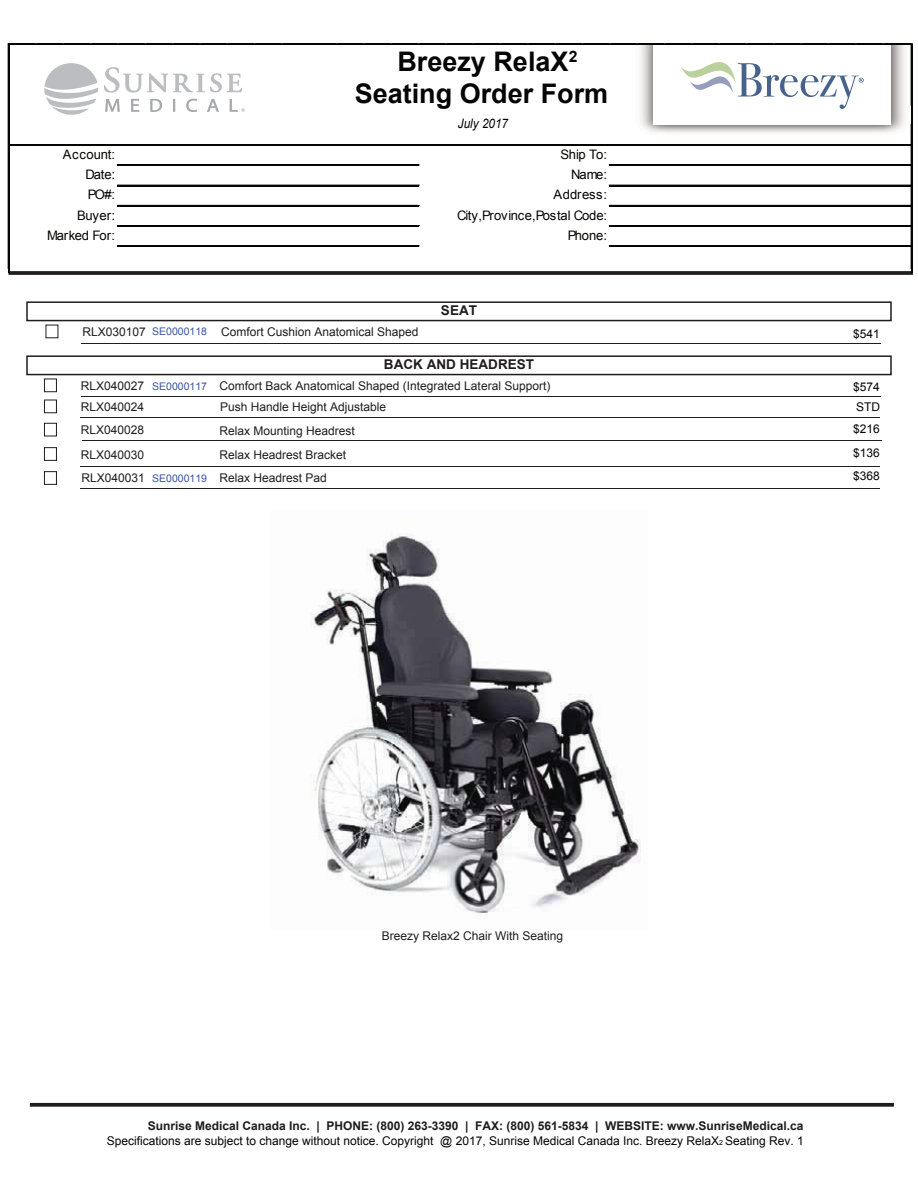
<style>
.page{position:relative;width:918px;height:1188px;background:#fff}
.page>*{position:absolute;margin:0;border:0;box-sizing:border-box;transform-origin:0 0}
.t1{font:700 27px/32.4px "Arial";color:#040504;text-align:center}
.t2{font:700 15.75px "Arial";color:#040504}
.t3{font:700 13.5px "Arial";color:#1f1d1e}
.t4{font:13.05px/20.2px "Arial";letter-spacing:-.01em;color:#050504;text-align:right}
.t5{font:13.05px "Arial";letter-spacing:.01em;color:#050504}
.t6{font:italic 13.05px "Arial";color:#050504;scale:.9 1}
.t7{font:13.05px "Arial";letter-spacing:.015em;color:#050504}
.t8{font:12px/24.3px "Arial";color:#1f1d1e}
.t9{font:12px/20.2px "Arial";color:#040504}
.t10{font:700 12px "Arial";color:#1e1c1d}
.t11{font:10.5px "Arial";color:#3a54a4}
.s1{font-size:7.05px}
</style>
<div class="page">
<img style="left:640px;top:43px;width:273px;height:103px">
<div style="left:653px;top:43px;width:237px;height:82px;background:#fff"></div>
<svg style="left:680px;top:62px;width:184px;height:47px"></svg>
<svg style="left:44px;top:63px;width:54px;height:52px"></svg>
<svg style="left:104px;top:67px;width:138px;height:26px"></svg>
<svg style="left:105px;top:99px;width:15px;height:13px"></svg>
<svg style="left:131px;top:99px;width:8px;height:13px"></svg>
<svg style="left:150px;top:99px;width:12px;height:13px"></svg>
<svg style="left:173px;top:99px;width:2px;height:13px"></svg>
<svg style="left:186px;top:99px;width:11px;height:13px"></svg>
<svg style="left:207px;top:99px;width:12px;height:13px"></svg>
<svg style="left:230px;top:99px;width:15px;height:13px"></svg>
<div style="left:44px;top:379px;width:13px;height:13px;border:1px solid #1f1d1e"></div>
<div style="left:44px;top:400px;width:13px;height:13px;border:1px solid #1f1d1e"></div>
<div style="left:44px;top:423px;width:13px;height:13px;border:1px solid #1f1d1e"></div>
<div style="left:44px;top:447px;width:13px;height:14px;border:1px solid #1f1d1e"></div>
<div style="left:44px;top:471px;width:13px;height:14px;border:1px solid #1f1d1e"></div>
<hr style="left:81px;top:397px;width:800px;height:1px;background:#1f1d1e">
<hr style="left:81px;top:418px;width:799px;height:1px;background:#1f1d1e">
<hr style="left:82px;top:440px;width:800px;height:1px;background:#1f1d1e">
<hr style="left:80px;top:466px;width:800px;height:1px;background:#1f1d1e">
<hr style="left:80px;top:489px;width:800px;height:1px;background:#1f1d1e">
<hr style="left:81px;top:343px;width:800px;height:1px;background:#1f1d1e">
<img style="left:310px;top:534px;width:331px;height:381px">
<div style="left:26px;top:301px;width:866px;height:20px;border:2px solid #1f1d1e"></div>
<div style="left:26px;top:355px;width:866px;height:20px;border:2px solid #1f1d1e"></div>
<svg style="left:8px;top:271px;width:905px;height:4px;background:#2c2a2b"></svg>
<hr style="left:9px;top:43px;width:903px;height:2px;background:#050504">
<hr style="left:911px;top:45px;width:1px;height:90px;background:#050504">
<hr style="left:9px;top:144px;width:903px;height:1px;background:#050504">
<hr style="left:9px;top:145px;width:903px;height:1px;background:#050504">
<hr style="left:117px;top:165px;width:302px;height:1px;background:#050504">
<hr style="left:609px;top:165px;width:303px;height:1px;background:#050504">
<hr style="left:117px;top:185px;width:302px;height:1px;background:#050504">
<hr style="left:609px;top:185px;width:303px;height:1px;background:#050504">
<hr style="left:117px;top:205px;width:302px;height:2px;background:#050504">
<hr style="left:609px;top:205px;width:303px;height:2px;background:#050504">
<hr style="left:117px;top:225px;width:302px;height:1px;background:#050504">
<hr style="left:117px;top:226px;width:302px;height:1px;background:#050504">
<hr style="left:609px;top:225px;width:303px;height:1px;background:#050504">
<hr style="left:609px;top:226px;width:303px;height:1px;background:#050504">
<hr style="left:117px;top:246px;width:302px;height:1px;background:#050504">
<hr style="left:609px;top:246px;width:303px;height:1px;background:#050504">
<hr style="left:8px;top:43px;width:1px;height:230px;background:#050504">
<hr style="left:911px;top:124px;width:1px;height:149px;background:#050504">
<svg style="left:30px;top:1103px;width:864px;height:4px;background:#302d2e"></svg>
<h2 class="t2" style="left:569px;top:46px;width:10px">2</h2>
<h1 class="t1" style="left:355px;top:46px;width:255px">Breezy RelaX<br>Seating Order Form</h1>
<p class="t6" style="left:458px;top:115px;width:57px">July 2017</p>
<p class="t7" style="left:63px;top:145px;width:54px">Account:</p>
<p class="t4" style="left:561px;top:144px;width:48px">Ship To:</p>
<p class="t4" style="left:85px;top:164px;width:31px">Date:</p>
<p class="t4" style="left:571px;top:164px;width:37px">Name:</p>
<p class="t4" style="left:88px;top:185px;width:29px">PO#:</p>
<p class="t4" style="left:47px;top:205px;width:69px">Buyer:<br>Marked For:</p>
<p class="t5" style="left:553px;top:186px;width:55px">Address:</p>
<p class="t4" style="left:457px;top:205px;width:151px">City,Province,Postal Code:</p>
<p class="t3" style="left:441px;top:302px;width:38px">SEAT</p>
<p class="t4" style="left:568px;top:225px;width:41px">Phone:</p>
<p class="t8" style="left:82px;top:320px;width:65px">RLX030107</p>
<p class="t8" style="left:221px;top:319px;width:199px">Comfort Cushion Anatomical Shaped</p>
<p class="t3" style="left:384px;top:356px;width:152px">BACK AND HEADREST</p>
<p class="t8" style="left:81px;top:375px;width:65px;line-height:21.3px">RLX040027<br>RLX040024</p>
<p class="t8" style="left:81px;top:418px;width:65px">RLX040028<br>RLX040030</p>
<p class="t11" style="left:152px;top:325px;width:56px">SE0000118</p>
<p class="t8" style="left:220px;top:376px;width:332px;line-height:20.9px">Comfort Back Anatomical Shaped (Integrated Lateral Support)<br>Push Handle Height Adjustable</p>
<p class="t8" style="left:220px;top:418px;width:137px">Relax Mounting Headrest<br>Relax Headrest Bracket</p>
<p class="t11" style="left:152px;top:379px;width:56px">SE0000117</p>
<p class="t8" style="left:82px;top:465px;width:65px">RLX040031</p>
<p class="t8" style="left:220px;top:466px;width:109px">Relax Headrest Pad</p>
<p class="t11" style="left:152px;top:471px;width:56px">SE0000119</p>
<p class="t9" style="left:853px;top:323px;width:28px">$541</p>
<p class="t9" style="left:853px;top:377px;width:28px">$574<br>STD</p>
<p class="t9" style="left:853px;top:419px;width:28px">$216</p>
<p class="t9" style="left:853px;top:442px;width:28px;line-height:23px">$136 $368</p>
<p class="t8" style="left:382px;top:924px;width:183px">Breezy Relax2 Chair With Seating</p>
<p class="t10" style="left:148px;top:1117px;width:657px">Sunrise Medical Canada Inc. | PHONE: (800) 263-3390 | FAX: (800) 561-5834 | WEBSITE: www.SunriseMedical.ca</p>
<p class="t9" style="left:107px;top:1130px;width:699px">Specifications are subject to change without notice. Copyright @ 2017, Sunrise Medical Canada Inc. Breezy RelaX<span class="s1">2</span> Seating Rev. 1</p>
</div>
